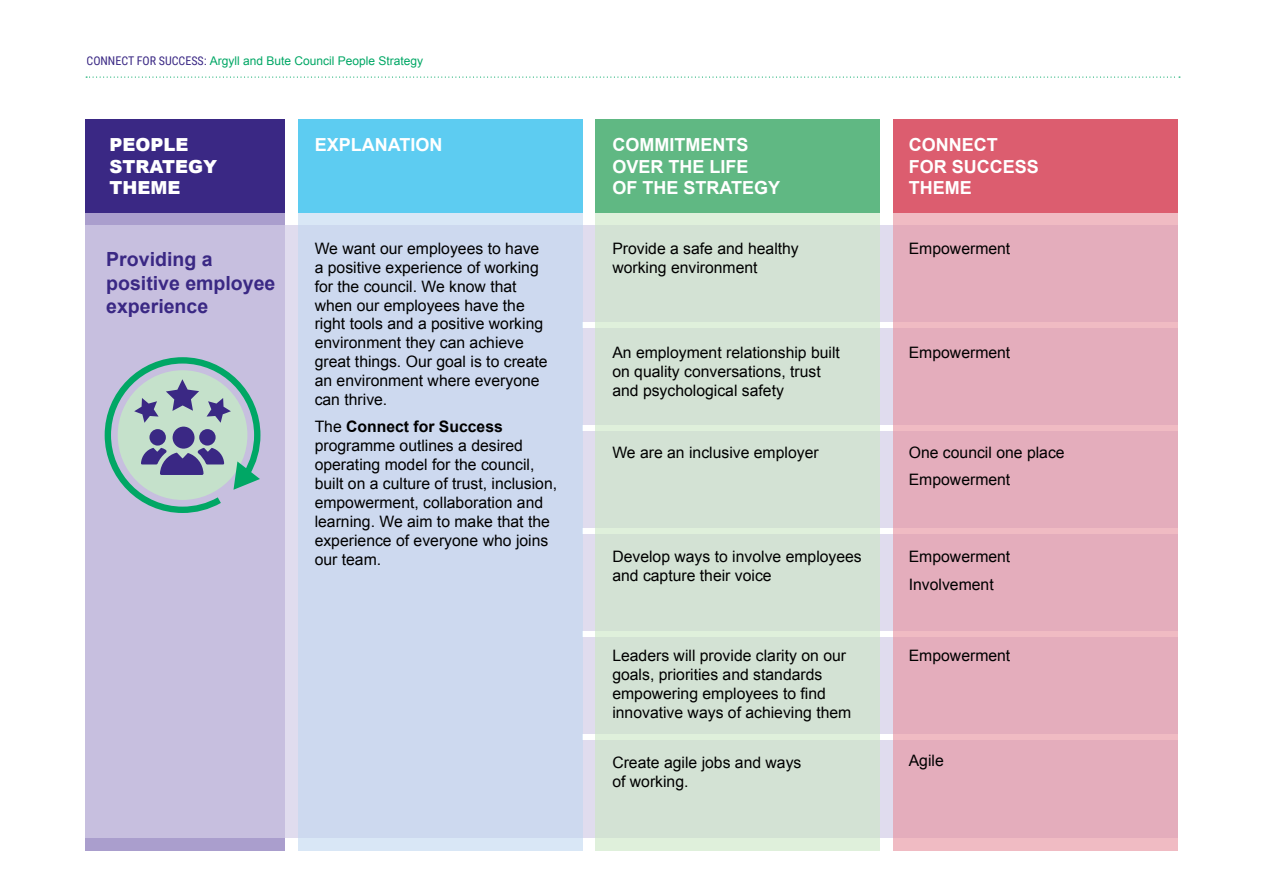
<style>
.page{position:relative;width:1263px;height:893px;background:#fff}
.page>*{position:absolute;margin:0;border:0;box-sizing:border-box;transform-origin:0 0}
.t1{font:700 19.5px/23.4px "Arial";color:#3a2884}
.t2{font:700 18px/21.6px "Arial";color:#fff}
.t3{font:900 18px/21.6px "Arial";color:#fff}
.t4{font:15.75px/18.9px "Arial";color:#000}
.t5{font:12px "Arial";color:#00a765}
.s1{font-family:"Roboto Condensed";color:#3a2884}
.s2{color:#3a2884}
.s3{font-weight:700}
</style>
<div class="page">
<div style="left:85px;top:119px;width:200px;height:731px;background:#aa9ecd"></div>
<div style="left:85px;top:119px;width:200px;height:94px;background:#3a2884"></div>
<svg style="left:85px;top:225px;width:808px;height:613px;background:#cbc4e1"></svg>
<div style="left:583px;top:632px;width:595px;height:5px;background:#fff"></div>
<div style="left:583px;top:528px;width:595px;height:6px;background:#fff"></div>
<div style="left:583px;top:735px;width:595px;height:5px;background:#fff"></div>
<div style="left:583px;top:425px;width:595px;height:5px;background:#fff"></div>
<div style="left:583px;top:322px;width:595px;height:5px;background:#fff"></div>
<svg style="left:86px;top:77px;width:1094px;height:1px"></svg>
<div style="left:298px;top:119px;width:285px;height:731px;background:#cdd9ef"></div>
<div style="left:595px;top:119px;width:285px;height:731px;background:linear-gradient(to right,#d4e3d5,#d4e3d5)"></div>
<div style="left:893px;top:119px;width:285px;height:731px;background:linear-gradient(to right,#e5aebd,#e5aebd)"></div>
<div style="left:298px;top:119px;width:285px;height:94px;background:#5dccf1"></div>
<div style="left:595px;top:119px;width:285px;height:94px;background:#60b883"></div>
<div style="left:893px;top:119px;width:285px;height:94px;background:#dc5d6f"></div>
<svg style="left:105px;top:357px;width:155px;height:156px;background:#9ab6bb"></svg>
<p class="t5" style="left:87px;top:53px;width:338px"><span class="s1">CONNECT FOR SUCCESS</span><span class="s2">:</span> Argyll and Bute Council People Strategy</p>
<p class="t3" style="left:109px;top:133px;width:109px">PEOPLE<br>STRATEGY<br>THEME</p>
<p class="t2" style="left:315px;top:135px;width:129px">EXPLANATION</p>
<p class="t2" style="left:612px;top:135px;width:169px">COMMITMENTS<br>OVER THE LIFE<br>OF THE STRATEGY</p>
<p class="t2" style="left:909px;top:135px;width:132px">CONNECT<br>FOR SUCCESS<br>THEME</p>
<p class="t1" style="left:106px;top:248px;width:171px">Providing a positive employee experience</p>
<p class="t4" style="left:315px;top:239px;width:234px">We want our employees to have a positive experience of working for the council. We know that when our employees have the right tools and a positive working environment they can achieve great things. Our goal is to create an environment where everyone can thrive.</p>
<p class="t4" style="left:315px;top:418px;width:244px">The <span class="s3">Connect for Success </span>programme outlines a desired operating model for the council, built on a culture of trust, inclusion, empowerment, collaboration and learning. We aim to make that the experience of everyone who joins our team.</p>
<p class="t4" style="left:612px;top:239px;width:188px">Provide a safe and healthy working environment</p>
<p class="t4" style="left:909px;top:239px;width:103px">Empowerment</p>
<p class="t4" style="left:612px;top:344px;width:229px">An employment relationship built on quality conversations, trust and psychological safety</p>
<p class="t4" style="left:909px;top:344px;width:103px">Empowerment</p>
<p class="t4" style="left:612px;top:443px;width:208px">We are an inclusive employer</p>
<p class="t4" style="left:909px;top:439px;width:157px;line-height:27.5px">One council one place<br>Empowerment</p>
<p class="t4" style="left:612px;top:547px;width:251px">Develop ways to involve employees and capture their voice</p>
<p class="t4" style="left:909px;top:543px;width:103px;line-height:27.5px">Empowerment<br>Involvement</p>
<p class="t4" style="left:612px;top:646px;width:235px">Leaders will provide clarity on our goals, priorities and standards</p>
<p class="t4" style="left:612px;top:684px;width:215px">empowering employees to find</p>
<p class="t4" style="left:612px;top:703px;width:240px">innovative ways of achieving them</p>
<p class="t4" style="left:612px;top:753px;width:191px">Create agile jobs and ways of working.</p>
<p class="t4" style="left:909px;top:646px;width:103px">Empowerment</p>
<p class="t4" style="left:909px;top:751px;width:37px">Agile</p>
</div>
